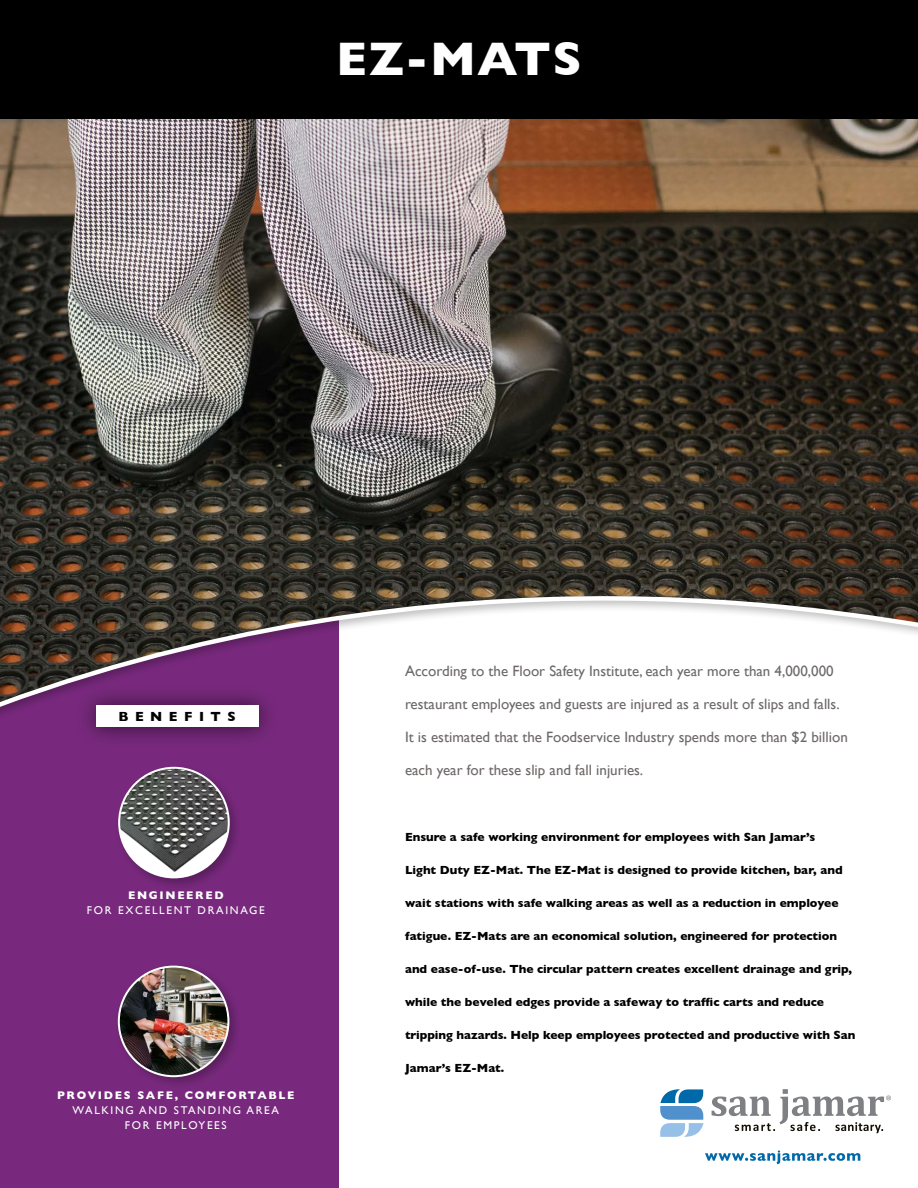
<style>
.page{position:relative;width:918px;height:1188px;background:#fff}
.page>*{position:absolute;margin:0;border:0;box-sizing:border-box;transform-origin:0 0}
.t1{font:700 48px "Gill Sans";letter-spacing:.03em;color:#fff}
.t2{font:15px "Gill Sans";color:#6d6968}
.t3{font:700 13.5px "Gill Sans";letter-spacing:.48em;color:#000}
.t4{font:700 12px "Gill Sans";color:#000}
.t5{font:11.25px/15px "Gill Sans";letter-spacing:.15em;color:#fff;text-align:center}
.t6{font:700 11.25px "Gill Sans";letter-spacing:.15em;color:#fff}
</style>
<div class="page">
<div style="left:0;top:521px;width:339px;height:667px;background:#78297d"></div>
<svg style="left:712px;top:1089px;width:179px;height:44px"></svg>
<svg style="left:660px;top:1089px;width:43px;height:48px"></svg>
<svg style="left:705px;top:1150px;width:155px;height:14px"></svg>
<img style="left:0;top:118px;width:918px;height:596px">
<div style="left:0;top:0;width:918px;height:118px;background:#000"></div>
<div style="left:76px;top:685px;width:202px;height:62px;background:#000;opacity:.6"></div>
<div style="left:96px;top:706px;width:162px;height:21px;background:#fff"></div>
<div style="left:114px;top:763px;width:128px;height:128px;background:#000;opacity:.25"></div>
<img style="left:119px;top:768px;width:110px;height:105px">
<div style="left:118px;top:767px;width:112px;height:111px;border:2px solid #fff;border-radius:50%"></div>
<div style="left:114px;top:962px;width:128px;height:128px;background:#000;opacity:.25"></div>
<img style="left:119px;top:968px;width:109px;height:108px">
<div style="left:118px;top:966px;width:111px;height:111px;border:2px solid #fff;border-radius:50%"></div>
<h1 class="t1" style="left:336px;top:21px;width:247px">EZ-MATS</h1>
<p class="t3" style="left:118px;top:706px;width:119px">BENEFITS</p>
<p class="t6" style="left:128px;top:886px;width:97px">ENGINEERED</p>
<p class="t5" style="left:87px;top:902px;width:179px">FOR EXCELLENT DRAINAGE</p>
<p class="t6" style="left:57px;top:1086px;width:239px">PROVIDES SAFE, COMFORTABLE</p>
<p class="t5" style="left:73px;top:1103px;width:208px">WALKING AND STANDING AREA<br>FOR EMPLOYEES</p>
<p class="t2" style="left:405px;top:662px;width:430px">According to the Floor Safety Institute, each year more than 4,000,000</p>
<p class="t2" style="left:405px;top:695px;width:436px">restaurant employees and guests are injured as a result of slips and falls.</p>
<p class="t2" style="left:405px;top:728px;width:444px">It is estimated that the Foodservice Industry spends more than $2 billion</p>
<p class="t2" style="left:405px;top:761px;width:240px">each year for these slip and fall injuries.</p>
<p class="t4" style="left:405px;top:828px;width:412px">Ensure a safe working environment for employees with San Jamar’s</p>
<p class="t4" style="left:405px;top:861px;width:439px">Light Duty EZ-Mat. The EZ-Mat is designed to provide kitchen, bar, and</p>
<p class="t4" style="left:405px;top:894px;width:435px">wait stations with safe walking areas as well as a reduction in employee</p>
<p class="t4" style="left:405px;top:927px;width:434px">fatigue. EZ-Mats are an economical solution, engineered for protection</p>
<p class="t4" style="left:405px;top:960px;width:449px">and ease-of-use. The circular pattern creates excellent drainage and grip,</p>
<p class="t4" style="left:405px;top:993px;width:420px">while the beveled edges provide a safeway to traffic carts and reduce</p>
<p class="t4" style="left:405px;top:1026px;width:452px">tripping hazards. Help keep employees protected and productive with San</p>
<p class="t4" style="left:405px;top:1059px;width:101px">Jamar’s EZ-Mat.</p>
</div>
